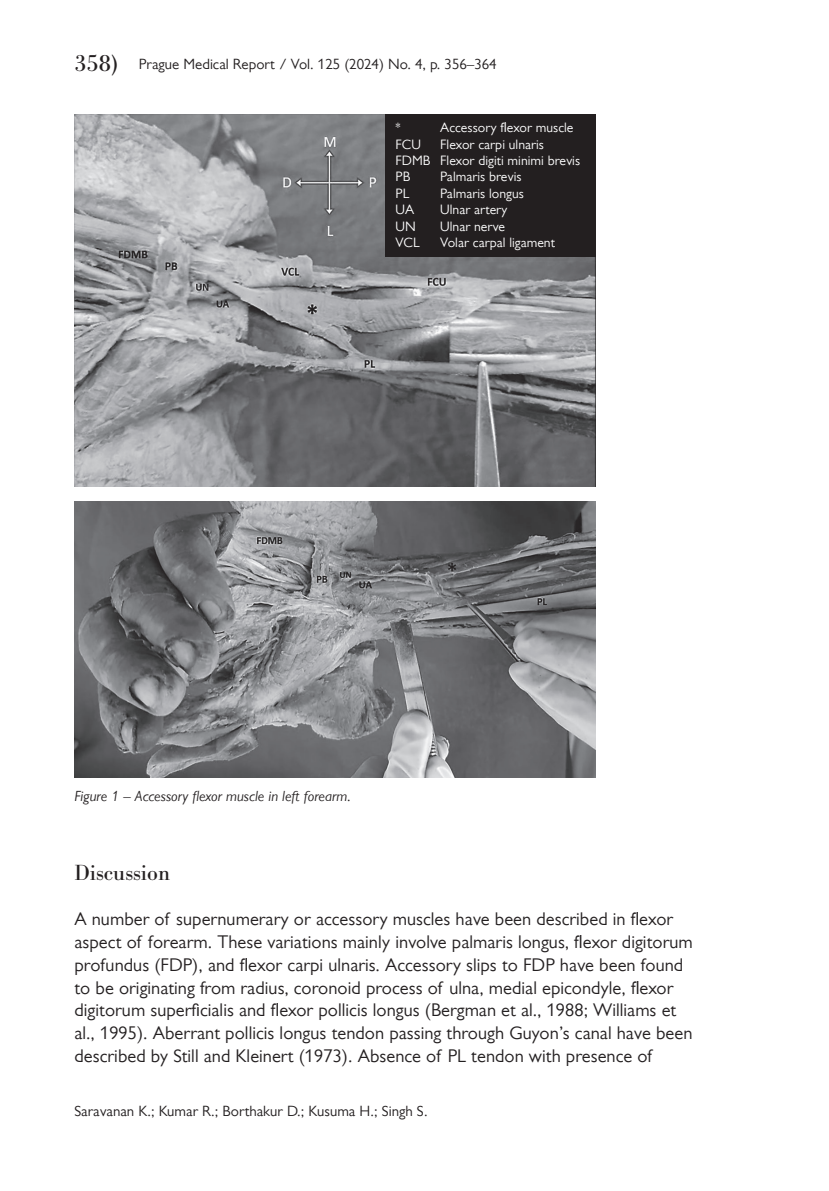
<style>
.page{position:relative;width:829px;height:1191px;background:#fff}
.page>*{position:absolute;margin:0;border:0;box-sizing:border-box;transform-origin:0 0}
.t1{font:24.5px "Bodoni Antiqua TOT";color:#231f20}
.t2{font:22.75px "Bodoni Antiqua TOT";color:#231f20}
.t3{font:18.38px/22.8px "Gill Sans M1 Pro";color:#231f20}
.t4{font:14.88px "Gill Sans M1 Pro";color:#231f20}
.t5{font:italic 14.7px "Gill Sans M1 Pro";color:#231f20}
.t6{font:13.65px/16.4px "Gill Sans M1 Pro";letter-spacing:.005em;color:#fff}
</style>
<div class="page">
<img style="left:74px;top:114px;width:521px;height:372px">
<img style="left:74px;top:501px;width:521px;height:276px">
<div style="left:384px;top:114px;width:211px;height:143px;background:#231f20"></div>
<h1 class="t1" style="left:74px;top:50px;width:45px">358)</h1>
<p class="t4" style="left:139px;top:56px;width:359px">Prague Medical Report / Vol. 125 (2024) No. 4, p. 356–364</p>
<p class="t6" style="left:395px;top:119px;width:7px">*</p>
<p class="t6" style="left:440px;top:119px;width:135px">Accessory flexor muscle</p>
<p class="t6" style="left:395px;top:136px;width:27px">FCU</p>
<p class="t6" style="left:395px;top:136px;width:186px;text-indent:45px">Flexor carpi ulnaris<br>FDMB Flexor digiti minimi brevis<br>PB</p>
<p class="t6" style="left:440px;top:169px;width:83px">Palmaris brevis</p>
<p class="t6" style="left:395px;top:185px;width:15px">PL</p>
<p class="t6" style="left:440px;top:185px;width:85px">Palmaris longus</p>
<p class="t6" style="left:395px;top:201px;width:20px">UA</p>
<p class="t6" style="left:440px;top:201px;width:69px">Ulnar artery</p>
<p class="t6" style="left:395px;top:218px;width:22px">UN</p>
<p class="t6" style="left:440px;top:218px;width:66px">Ulnar nerve</p>
<p class="t6" style="left:395px;top:234px;width:26px">VCL</p>
<p class="t6" style="left:440px;top:234px;width:116px">Volar carpal ligament</p>
<p class="t5" style="left:74px;top:787px;width:278px">Figure 1 – Accessory flexor muscle in left forearm.</p>
<p class="t2" style="left:74px;top:860px;width:97px">Discussion</p>
<p class="t3" style="left:74px;top:907px;width:619px">A number of supernumerary or accessory muscles have been described in flexor aspect of forearm. These variations mainly involve palmaris longus, flexor digitorum profundus (FDP), and flexor carpi ulnaris. Accessory slips to FDP have been found to be originating from radius, coronoid process of ulna, medial epicondyle, flexor digitorum superficialis and flexor pollicis longus (Bergman et al., 1988; Williams et al., 1995). Aberrant pollicis longus tendon passing through Guyon’s canal have been described by Still and Kleinert (1973). Absence of PL tendon with presence of</p>
<p class="t4" style="left:74px;top:1102px;width:354px">Saravanan K.; Kumar R.; Borthakur D.; Kusuma H.; Singh S.</p>
</div>
